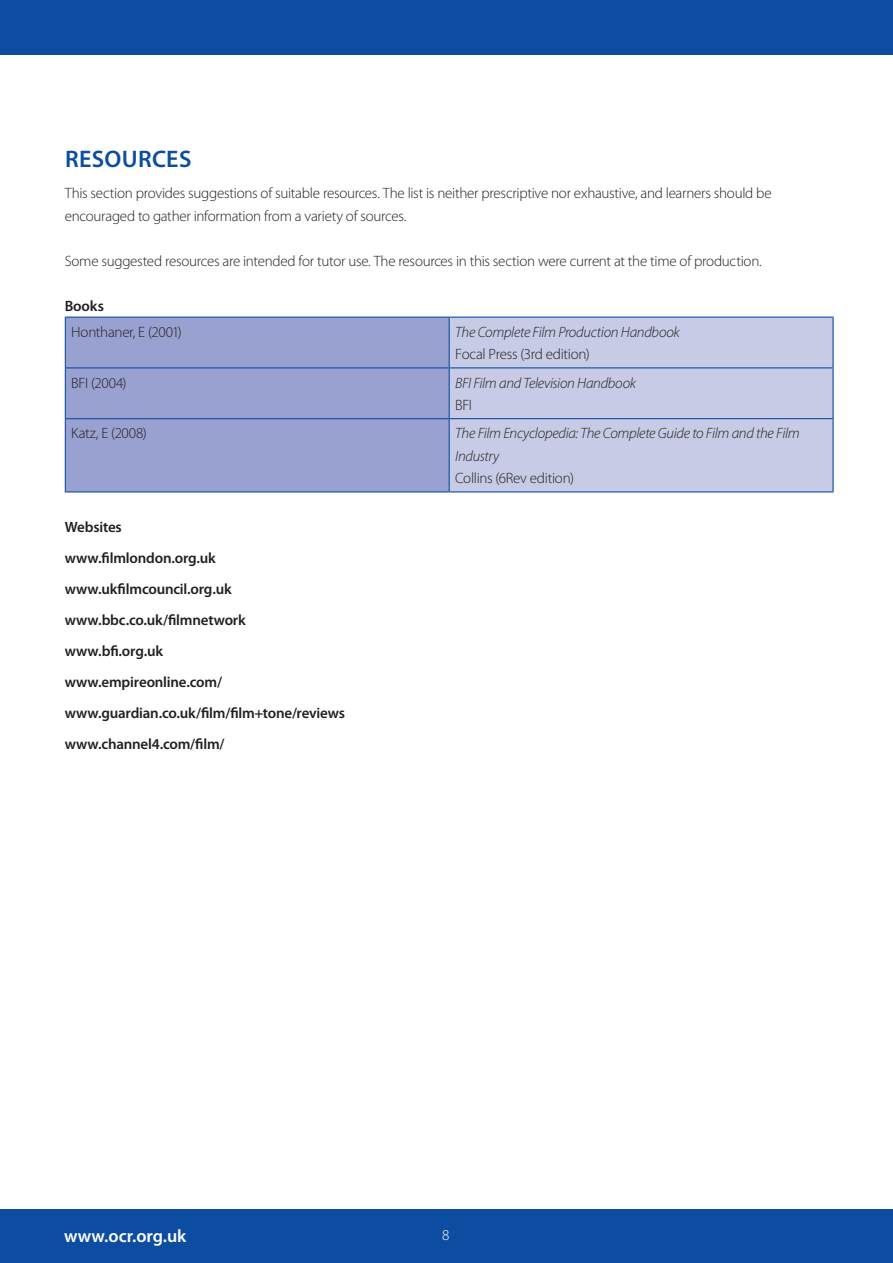
<style>
.page{position:relative;width:893px;height:1263px;background:#fff}
.page>*{position:absolute;margin:0;border:0;box-sizing:border-box;transform-origin:0 0}
.subhead{font:600 24px "Myriad Pro";letter-spacing:.015em;color:#0d4da1}
.t1{font:600 18px "Myriad Pro";color:#fff}
.body{font:300 15px/22.5px "Myriad Pro";letter-spacing:-.02em;color:#231f20}
.body-2{font:600 15px "Myriad Pro";letter-spacing:-.015em;color:#231f20}
.body-3{font:italic 300 15px/22.5px "Myriad Pro";letter-spacing:-.02em;color:#231f20}
.t2{font:300 15px "Myriad Pro";color:#fff}
</style>
<div class="page">
<div style="left:0;top:1209px;width:893px;height:54px;background:#0d4da1"></div>
<div style="left:0;top:0;width:893px;height:54px;background:#0d4da1"></div>
<div style="left:66px;top:318px;width:383px;height:173px;background:#99a1d0"></div>
<div style="left:450px;top:318px;width:382px;height:173px;background:#c7cbe6"></div>
<hr style="left:65px;top:318px;width:1px;height:49px;background:#0d4da1">
<hr style="left:65px;top:368px;width:1px;height:50px;background:#0d4da1">
<hr style="left:65px;top:419px;width:1px;height:72px;background:#0d4da1">
<hr style="left:65px;top:317px;width:384px;height:1px;background:#0d4da1">
<hr style="left:65px;top:367px;width:384px;height:1px;background:#0d4da1">
<hr style="left:65px;top:418px;width:384px;height:1px;background:#0d4da1">
<hr style="left:65px;top:491px;width:384px;height:1px;background:#0d4da1">
<hr style="left:449px;top:318px;width:1px;height:49px;background:#0d4da1">
<hr style="left:449px;top:368px;width:1px;height:50px;background:#0d4da1">
<hr style="left:449px;top:419px;width:1px;height:72px;background:#0d4da1">
<hr style="left:449px;top:317px;width:385px;height:1px;background:#0d4da1">
<hr style="left:449px;top:367px;width:385px;height:1px;background:#0d4da1">
<hr style="left:449px;top:418px;width:385px;height:1px;background:#0d4da1">
<hr style="left:449px;top:491px;width:385px;height:1px;background:#0d4da1">
<hr style="left:832px;top:318px;width:2px;height:49px;background:#0d4da1">
<hr style="left:832px;top:368px;width:2px;height:50px;background:#0d4da1">
<hr style="left:832px;top:419px;width:2px;height:72px;background:#0d4da1">
<p class="subhead" style="left:65px;top:144px;width:128px">RESOURCES</p>
<p class="body" style="left:65px;top:182px;width:708px">This section provides suggestions of suitable resources. The list is neither prescriptive nor exhaustive, and learners should be encouraged to gather information from a variety of sources.</p>
<p class="body" style="left:65px;top:250px;width:699px">Some suggested resources are intended for tutor use. The resources in this section were current at the time of production.</p>
<p class="body-2" style="left:65px;top:296px;width:41px">Books</p>
<p class="body" style="left:71px;top:321px;width:112px">Honthaner, E (2001)</p>
<p class="body-3" style="left:455px;top:321px;width:226px">The Complete Film Production Handbook</p>
<p class="body" style="left:455px;top:343px;width:136px">Focal Press (3rd edition)</p>
<p class="body" style="left:71px;top:372px;width:57px">BFI (2004)</p>
<p class="body-3" style="left:455px;top:372px;width:182px">BFI Film and Television Handbook</p>
<p class="body" style="left:455px;top:394px;width:18px">BFI</p>
<p class="body" style="left:71px;top:422px;width:77px">Katz, E (2008)</p>
<p class="body-3" style="left:455px;top:423px;width:346px">The Film Encyclopedia: The Complete Guide to Film and the Film<br>Industry</p>
<p class="body" style="left:455px;top:467px;width:120px">Collins (6Rev edition)</p>
<p class="body-2" style="left:65px;top:517px;width:59px">Websites</p>
<p class="body-2" style="left:65px;top:548px;width:153px">www.filmlondon.org.uk</p>
<p class="body-2" style="left:65px;top:579px;width:168px">www.ukfilmcouncil.org.uk</p>
<p class="body-2" style="left:65px;top:610px;width:182px">www.bbc.co.uk/filmnetwork</p>
<p class="body-2" style="left:65px;top:641px;width:100px">www.bfi.org.uk</p>
<p class="body-2" style="left:65px;top:672px;width:159px">www.empireonline.com/</p>
<p class="body-2" style="left:65px;top:703px;width:282px">www.guardian.co.uk/film/film+tone/reviews</p>
<p class="body-2" style="left:65px;top:734px;width:161px">www.channel4.com/film/</p>
<p class="t1" style="left:64px;top:1225px;width:124px">www.ocr.org.uk</p>
<p class="t2" style="left:442px;top:1226px;width:9px">8</p>
</div>
